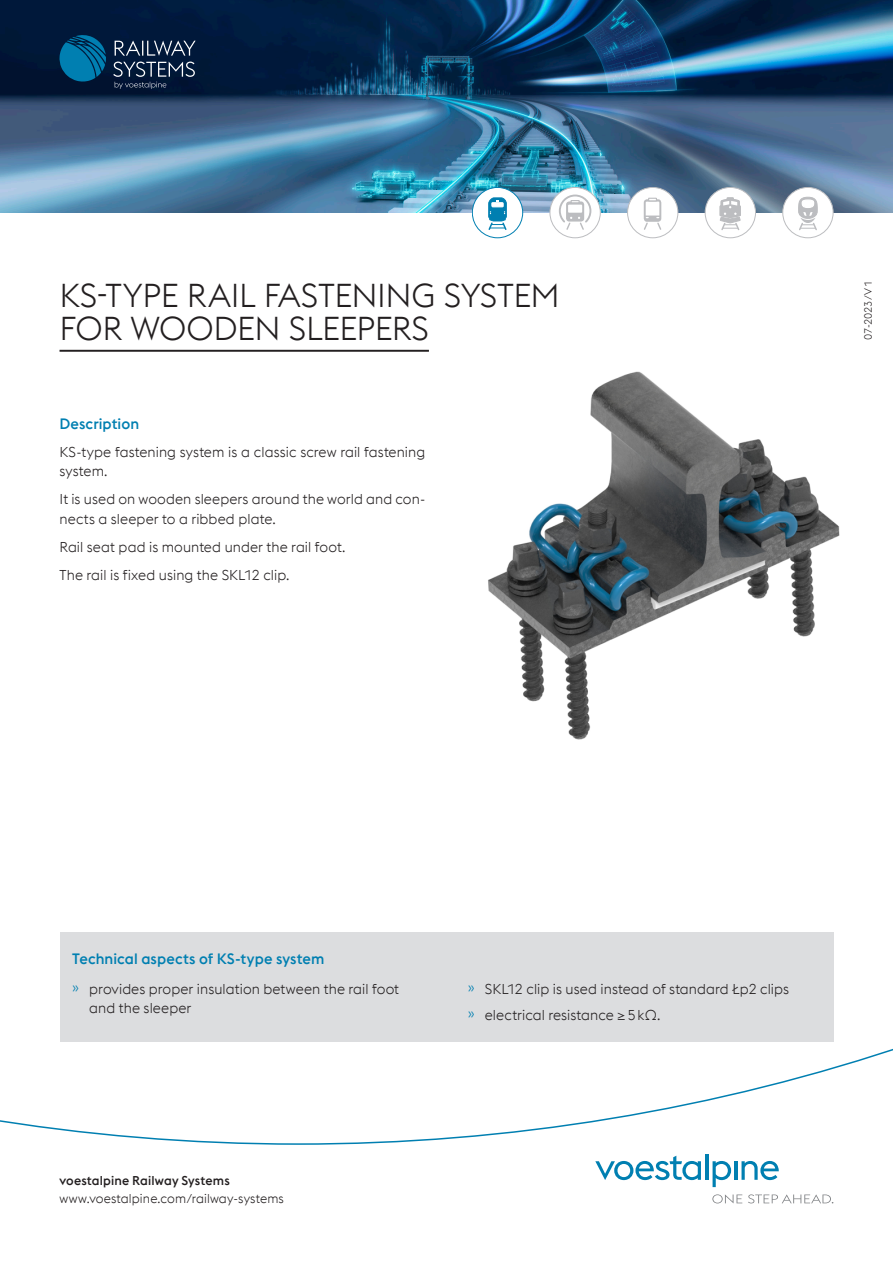
<style>
.page{position:relative;width:893px;height:1263px;background:#fff}
.page>*{position:absolute;margin:0;border:0;box-sizing:border-box;transform-origin:0 0}
.HL-1-schwarz{font:300 33px/33px "voestalpine";letter-spacing:-.01em;color:#231f20}
.Sub-HL-2-boe-Spalten{font:500 15px "voestalpine";letter-spacing:.005em;color:#007fb1}
.Sub-HL-2-boe{font:500 15px "voestalpine";letter-spacing:.005em;color:#007fb1}
.Copy{font:300 14.25px/19.5px "voestalpine";letter-spacing:.005em;color:#231f20}
.t1{font:300 12.75px "voestalpine";letter-spacing:.01em;color:#231f20}
.t2{font:500 12.75px "voestalpine";letter-spacing:.01em;color:#231f20}
.Druck-ID{font:300 10.5px "voestalpine";letter-spacing:-.01em;color:#231f20}
.s1{color:#007fb1}
</style>
<div class="page">
<img style="left:488px;top:371px;width:352px;height:369px">
<svg style="left:0;top:1048px;width:893px;height:97px"></svg>
<svg style="left:595px;top:1156px;width:106px;height:24px"></svg>
<hr style="left:705px;top:1154px;width:3px;height:26px;background:#007fb1">
<svg style="left:713px;top:1161px;width:18px;height:26px"></svg>
<hr style="left:734px;top:1161px;width:3px;height:19px;background:#007fb1">
<svg style="left:741px;top:1161px;width:38px;height:19px"></svg>
<svg style="left:712px;top:1194px;width:30px;height:9px"></svg>
<svg style="left:748px;top:1194px;width:85px;height:9px"></svg>
<img style="left:0;top:0;width:893px;height:213px">
<svg style="left:59px;top:34px;width:47px;height:48px;background:#005985"></svg>
<svg style="left:115px;top:41px;width:81px;height:15px"></svg>
<svg style="left:113px;top:62px;width:82px;height:27px;background:#273954"></svg>
<div style="left:60px;top:932px;width:773px;height:110px;background:#dcdddf"></div>
<hr style="left:60px;top:350px;width:369px;height:2px;background:#231f20">
<div style="left:472px;top:187px;width:51px;height:51px;background:#fff;border-radius:50%"></div>
<div style="left:472px;top:187px;width:51px;height:51px;border:1px solid #007fb1;border-radius:50%"></div>
<svg style="left:488px;top:197px;width:19px;height:33px"></svg>
<div style="left:550px;top:187px;width:50px;height:51px;background:#fff;border-radius:50%"></div>
<div style="left:550px;top:187px;width:51px;height:51px;border:1px solid #bcbdc0;border-radius:50%"></div>
<svg style="left:558px;top:194px;width:34px;height:37px"></svg>
<div style="left:628px;top:187px;width:50px;height:51px;background:#fff;border-radius:50%"></div>
<div style="left:627px;top:187px;width:51px;height:51px;border:1px solid #bcbdc0;border-radius:50%"></div>
<svg style="left:643px;top:198px;width:19px;height:32px"></svg>
<div style="left:705px;top:187px;width:50px;height:51px;background:#fff;border-radius:50%"></div>
<div style="left:705px;top:187px;width:51px;height:51px;border:1px solid #bcbdc0;border-radius:50%"></div>
<svg style="left:720px;top:197px;width:21px;height:33px"></svg>
<div style="left:783px;top:187px;width:50px;height:51px;background:#fff;border-radius:50%"></div>
<div style="left:782px;top:187px;width:51px;height:51px;border:1px solid #bcbdc0;border-radius:50%"></div>
<svg style="left:798px;top:196px;width:20px;height:35px"></svg>
<p class="HL-1-schwarz" style="left:60px;top:279px;width:502px">KS-TYPE RAIL FASTENING SYSTEM<br>FOR WOODEN SLEEPERS</p>
<p class="Sub-HL-2-boe" style="left:60px;top:414px;width:81px">Description</p>
<p class="Copy" style="left:60px;top:442px;width:367px">KS-type fastening system is a classic screw rail fastening system.</p>
<p class="Copy" style="left:60px;top:490px;width:367px">It is used on wooden sleepers around the world and con&shy;nects a sleeper to a ribbed plate.</p>
<p class="Copy" style="left:60px;top:537px;width:287px">Rail seat pad is mounted under the rail foot.</p>
<p class="Copy" style="left:60px;top:565px;width:232px">The rail is fixed using the SKL12 clip.</p>
<p class="Druck-ID" style="left:862px;top:340px;width:61px;rotate:-90deg">07-2023/V1</p>
<p class="Sub-HL-2-boe-Spalten" style="left:72px;top:950px;width:254px">Technical aspects of KS-type system</p>
<p class="Copy" style="left:89px;top:979px;width:311px;text-indent:-17px"><span class="s1">»</span> provides proper insulation between the rail foot and the sleeper</p>
<p class="Copy" style="left:468px;top:979px;width:323px"><span class="s1">»</span> SKL12 clip is used instead of standard Łp2 clips</p>
<p class="Copy" style="left:468px;top:1005px;width:194px"><span class="s1">»</span> electrical resistance ≥5kΩ.</p>
<p class="t2" style="left:60px;top:1173px;width:172px">voestalpine Railway Systems</p>
<p class="t1" style="left:60px;top:1191px;width:226px">www.voestalpine.com/railway-systems</p>
</div>
